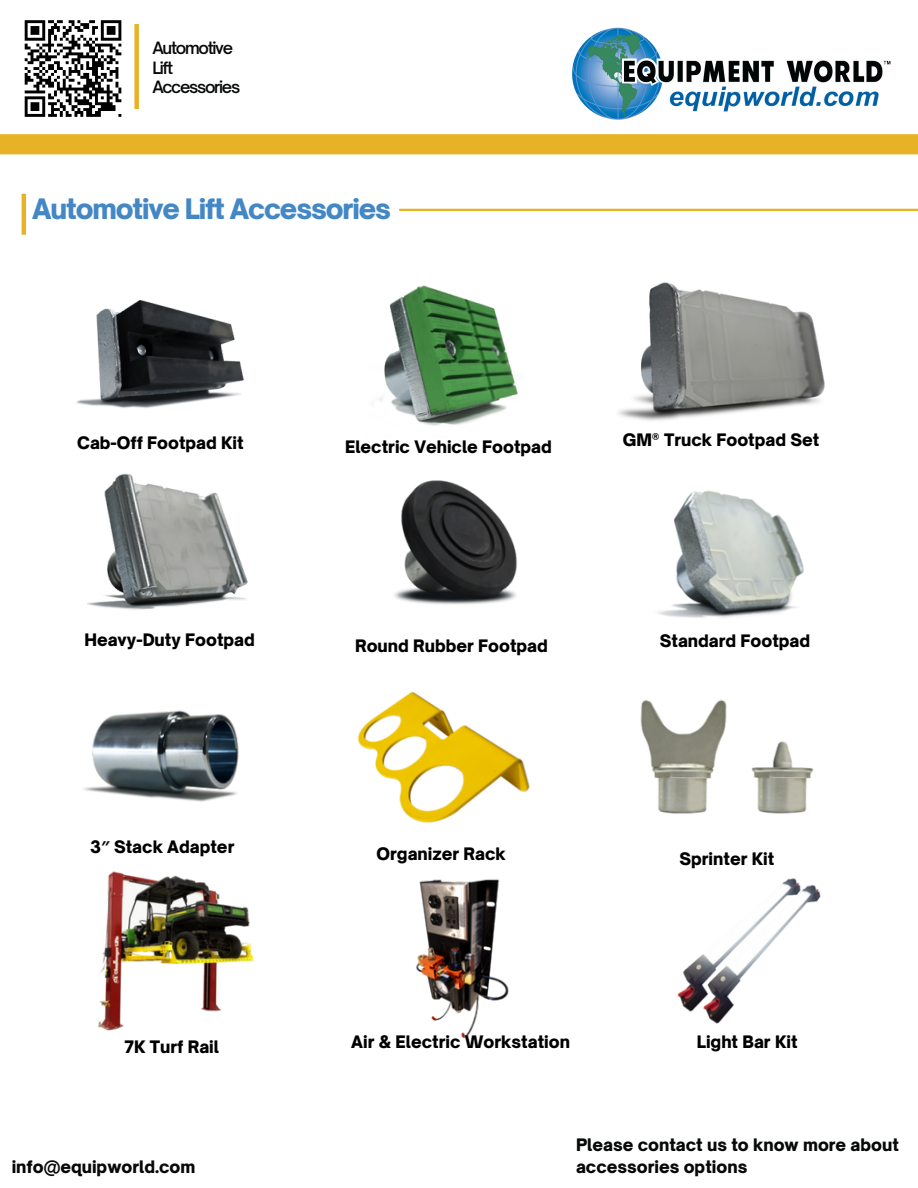
<style>
.page{position:relative;width:918px;height:1188px;background:#fff}
.page>*{position:absolute;margin:0;border:0;box-sizing:border-box;transform-origin:0 0}
.t1{font:900 27px "Open Sauce One";letter-spacing:-.04em;color:#4387c5}
.t2{font:900 16.5px "Open Sauce One";color:#000}
.t3{font:900 16.5px/22.5px "Open Sauce One";color:#070909}
.t4{font:600 16.35px/19.2px "Open Sauce One";letter-spacing:-.08em;color:#070909}
.s1{font-family:"Noto Sans";font-weight:700}
</style>
<div class="page">
<div style="left:0;top:134px;width:918px;height:20px;background:#e8b227"></div>
<div style="left:134px;top:24px;width:5px;height:85px;background:#e8b227"></div>
<svg style="left:24px;top:20px;width:98px;height:97px"></svg>
<img style="left:562px;top:27px;width:337px;height:108px">
<hr style="left:399px;top:209px;width:519px;height:2px;background:#e8b227">
<hr style="left:22px;top:194px;width:4px;height:41px;background:#e8b227">
<img style="left:76px;top:300px;width:168px;height:108px">
<img style="left:379px;top:285px;width:139px;height:141px">
<img style="left:618px;top:282px;width:207px;height:139px">
<img style="left:87px;top:473px;width:161px;height:137px">
<img style="left:394px;top:480px;width:123px;height:125px">
<img style="left:657px;top:490px;width:147px;height:128px">
<img style="left:640px;top:699px;width:174px;height:115px">
<img style="left:83px;top:710px;width:156px;height:92px">
<img style="left:357px;top:692px;width:173px;height:131px">
<img style="left:98px;top:871px;width:157px;height:160px">
<img style="left:677px;top:878px;width:144px;height:146px">
<img style="left:416px;top:879px;width:93px;height:160px">
<p class="t4" style="left:152px;top:39px;width:82px">Automotive</p>
<p class="t4" style="left:152px;top:58px;width:89px">Lift<br>Accessories</p>
<p class="t1" style="left:32px;top:192px;width:360px">Automotive Lift Accessories</p>
<p class="t2" style="left:77px;top:432px;width:168px">Cab-Off Footpad Kit</p>
<p class="t2" style="left:345px;top:437px;width:208px">Electric Vehicle Footpad</p>
<p class="t2" style="left:623px;top:430px;width:198px">GM® Truck Footpad Set</p>
<p class="t2" style="left:84px;top:630px;width:172px">Heavy-Duty Footpad</p>
<p class="t2" style="left:355px;top:635px;width:194px">Round Rubber Footpad</p>
<p class="t2" style="left:660px;top:631px;width:152px">Standard Footpad</p>
<p class="t2" style="left:90px;top:837px;width:146px">3<span class="s1">″</span> Stack Adapter</p>
<p class="t2" style="left:377px;top:844px;width:131px">Organizer Rack</p>
<h1 class="t2" style="left:679px;top:848px;width:96px">Sprinter Kit</h1>
<p class="t2" style="left:124px;top:1037px;width:96px">7K Turf Rail</p>
<p class="t2" style="left:351px;top:1031px;width:220px">Air &amp; Electric Workstation</p>
<p class="t2" style="left:697px;top:1031px;width:102px">Light Bar Kit</p>
<p class="t3" style="left:12px;top:1156px;width:185px">info@equipworld.com</p>
<p class="t3" style="left:576px;top:1133px;width:324px">Please contact us to know more about accessories options</p>
</div>
